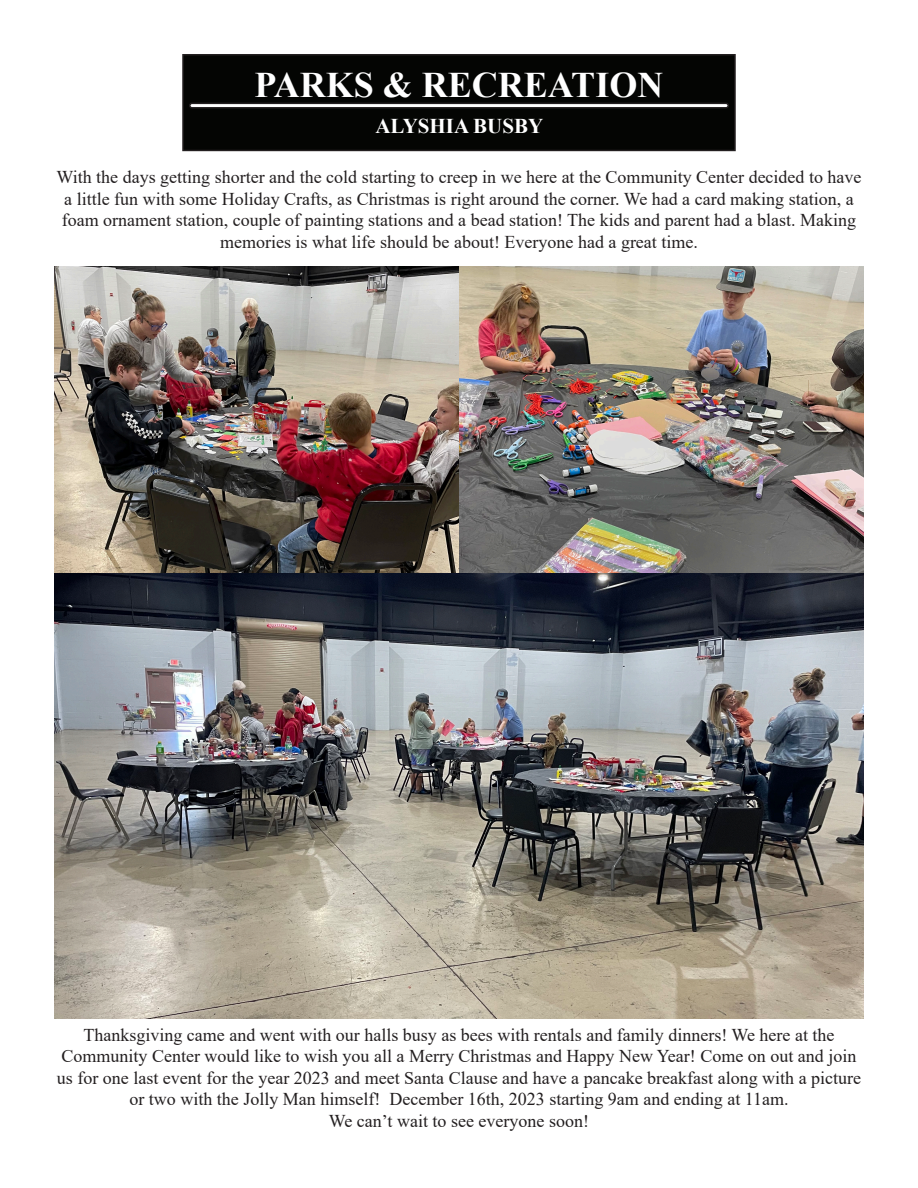
<style>
.page{position:relative;width:918px;height:1188px;background:#fff}
.page>*{position:absolute;margin:0;border:0;box-sizing:border-box;transform-origin:0 0}
.t1{font:700 36px "Times New Roman";color:#fff}
.t2{font:700 21px "Times New Roman";color:#fff}
.t3{font:18px/21.6px "Times New Roman";color:#231f20;text-align:center}
</style>
<div class="page">
<div style="left:183px;top:55px;width:552px;height:95px;background:#040503"></div>
<div style="left:182px;top:54px;width:554px;height:97px;border:2px solid #231f20"></div>
<div style="left:189px;top:103px;width:540px;height:6px;border:2px solid #231f20;border-radius:2px"></div>
<img style="left:54px;top:266px;width:810px;height:752px">
<p class="t1" style="left:255px;top:59px;width:410px">PARKS &amp; RECREATION</p>
<p class="t2" style="left:375px;top:111px;width:169px">ALYSHIA BUSBY</p>
<p class="t3" style="left:56px;top:166px;width:807px">With the days getting shorter and the cold starting to creep in we here at the Community Center decided to have a little fun with some Holiday Crafts, as Christmas is right around the corner. We had a card making station, a foam ornament station, couple of painting stations and a bead station! The kids and parent had a blast. Making memories is what life should be about! Everyone had a great time.</p>
<p class="t3" style="left:57px;top:1023px;width:806px">Thanksgiving came and went with our halls busy as bees with rentals and family dinners! We here at the Community Center would like to wish you all a Merry Christmas and Happy New Year! Come on out and join us for one last event for the year 2023 and meet Santa Clause and have a pancake breakfast along with a picture or two with the Jolly Man himself! December 16th, 2023 starting 9am and ending at 11am.</p>
<p class="t3" style="left:329px;top:1110px;width:262px">We can’t wait to see everyone soon!</p>
</div>
